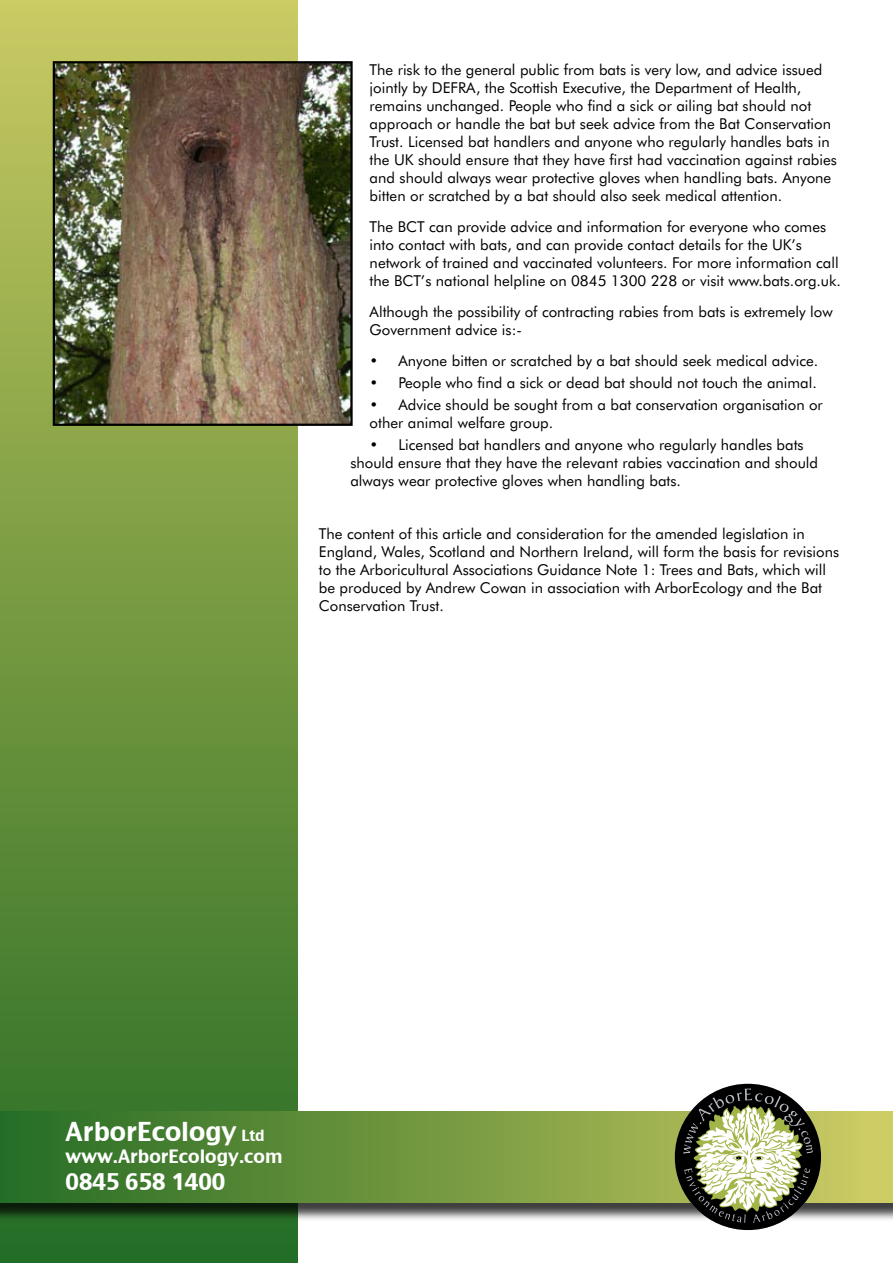
<style>
.page{position:relative;width:893px;height:1263px;background:#fff}
.page>*{position:absolute;margin:0;border:0;box-sizing:border-box;transform-origin:0 0}
.t1{font:25.5px "Charcoal CY";color:#fff}
.t2{font:22.5px "Charcoal CY";color:#fff}
.t3{font:18px "Charcoal CY";color:#fff}
.t4{font:15px/18px "Futura BT";color:#000}
.s1{font-size:15px}
</style>
<div class="page">
<div style="left:0;top:0;width:298px;height:1263px;background:linear-gradient(to bottom,#c6c760,#236b23)"></div>
<div style="left:0;top:1113px;width:893px;height:108px;background:#000;opacity:.75"></div>
<svg style="left:0;top:1111px;width:893px;height:92px;background:#6d943e"></svg>
<svg style="left:675px;top:1084px;width:146px;height:146px"></svg>
<img style="left:56px;top:64px;width:294px;height:359px">
<div style="left:53px;top:61px;width:300px;height:365px;border:2px solid #000"></div>
<p class="t4" style="left:370px;top:61px;width:469px">The risk to the general public from bats is very low, and advice issued jointly by DEFRA, the Scottish Executive, the Department of Health, remains unchanged. People who find a sick or ailing bat should not approach or handle the bat but seek advice from the Bat Conservation Trust. Licensed bat handlers and anyone who regularly handles bats in the UK should ensure that they have first had vaccination against rabies and should always wear protective gloves when handling bats. Anyone bitten or scratched by a bat should also seek medical attention.</p>
<p class="t4" style="left:370px;top:218px;width:473px">The BCT can provide advice and information for everyone who comes into contact with bats, and can provide contact details for the UK’s network of trained and vaccinated volunteers. For more information call the BCT’s national helpline on 0845 1300 228 or visit www.bats.org.uk.</p>
<p class="t4" style="left:370px;top:302px;width:465px">Although the possibility of contracting rabies from bats is extremely low<br>Government advice is:-</p>
<p class="t4" style="left:370px;top:351px;width:450px">• Anyone bitten or scratched by a bat should seek medical advice.</p>
<p class="t4" style="left:370px;top:373px;width:449px">• People who find a sick or dead bat should not touch the animal.</p>
<p class="t4" style="left:370px;top:396px;width:455px">• Advice should be sought from a bat conservation organisation or other animal welfare group.</p>
<p class="t4" style="left:350px;top:436px;width:469px;text-indent:19px">• Licensed bat handlers and anyone who regularly handles bats should ensure that they have the relevant rabies vaccination and should always wear protective gloves when handling bats.</p>
<p class="t4" style="left:319px;top:525px;width:522px">The content of this article and consideration for the amended legislation in England, Wales, Scotland and Northern Ireland, will form the basis for revisions to the Arboricultural Associations Guidance Note 1: Trees and Bats, which will be produced by Andrew Cowan in association with ArborEcology and the Bat Conservation Trust.</p>
<h1 class="t1" style="left:66px;top:1116px;width:201px">ArborEcology <span class="s1">Ltd</span></h1>
<p class="t3" style="left:66px;top:1145px;width:218px">www.ArborEcology.com</p>
<h2 class="t2" style="left:66px;top:1167px;width:161px">0845 658 1400</h2>
</div>
